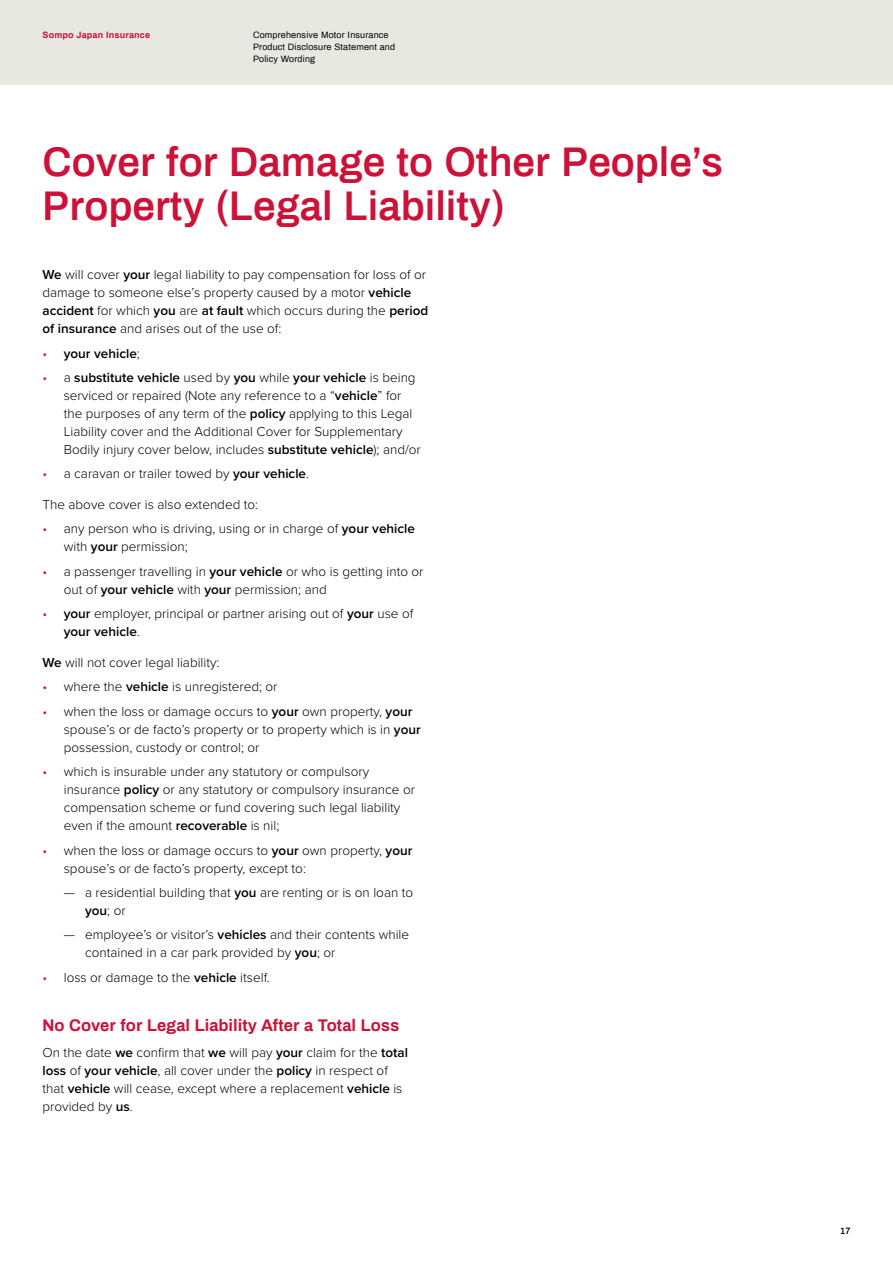
<style>
.page{position:relative;width:893px;height:1263px;background:#fff}
.page>*{position:absolute;margin:0;border:0;box-sizing:border-box;transform-origin:0 0}
.t1{font:600 40.5px/43.5px "Archivo";color:#cc1238}
.t2{font:700 16.5px "Archivo";color:#cc1238}
.t3{font:300 13.5px/18px "Proxima Nova";color:#000}
.t4{font:600 13.5px "Proxima Nova";color:#000}
.t5{font:9px/12px "Archivo";letter-spacing:.02em;color:#000}
.t6{font:700 9px "Archivo";letter-spacing:.02em;color:#cc1238}
.t7{font:600 9px "Archivo";color:#000}
.s1{font-weight:600}
.s2{font-weight:300;color:#cc1238}
.s3{font-weight:300}
.s4{color:#cc1238}
</style>
<div class="page">
<div style="left:0;top:0;width:893px;height:85px;background:#e8e8e3"></div>
<p class="t6" style="left:43px;top:29px;width:109px">Sompo Japan Insurance</p>
<p class="t5" style="left:253px;top:29px;width:144px">Comprehensive Motor Insurance<br>Product Disclosure Statement and<br>Policy Wording</p>
<h1 class="t1" style="left:43px;top:138px;width:682px">Cover for Damage to Other People’s<br>Property (Legal Liability)</h1>
<p class="t3" style="left:43px;top:265px;width:387px"><span class="s1">We</span> will cover <span class="s1">your</span> legal liability to pay compensation for loss of or damage to someone else’s property caused by a motor <span class="s1">vehicle accident</span> for which <span class="s1">you</span> are <span class="s1">at fault</span> which occurs during the <span class="s1">period of insurance</span> and arises out of the use of:</p>
<p class="t4" style="left:43px;top:343px;width:99px"><span class="s2">•</span> your vehicle<span class="s3">;</span></p>
<p class="t3" style="left:64px;top:368px;width:359px;text-indent:-21px"><span class="s4">•</span> a <span class="s1">substitute vehicle</span> used by <span class="s1">you</span> while <span class="s1">your vehicle</span> is being serviced or repaired (Note any reference to a “<span class="s1">vehicle</span>” for the purposes of any term of the <span class="s1">policy</span> applying to this Legal Liability cover and the Additional Cover for Supplementary Bodily injury cover below, includes <span class="s1">substitute vehicle</span>); and/or</p>
<p class="t3" style="left:43px;top:464px;width:268px"><span class="s4">•</span> a caravan or trailer towed by <span class="s1">your vehicle</span>.</p>
<p class="t3" style="left:43px;top:495px;width:217px">The above cover is also extended to:</p>
<p class="t3" style="left:64px;top:519px;width:353px;text-indent:-21px"><span class="s4">•</span> any person who is driving, using or in charge of <span class="s1">your vehicle </span>with <span class="s1">your</span> permission;</p>
<p class="t3" style="left:64px;top:562px;width:361px;text-indent:-21px"><span class="s4">•</span> a passenger travelling in <span class="s1">your vehicle</span> or who is getting into or out of <span class="s1">your vehicle</span> with <span class="s1">your</span> permission; and</p>
<p class="t3" style="left:64px;top:604px;width:351px;text-indent:-21px"><span class="s4">•</span> <span class="s1">your</span> employer, principal or partner arising out of <span class="s1">your</span> use of <span class="s1">your vehicle</span>.</p>
<p class="t3" style="left:43px;top:653px;width:179px"><span class="s1">We</span> will not cover legal liability:</p>
<p class="t3" style="left:43px;top:677px;width:237px"><span class="s4">•</span> where the <span class="s1">vehicle</span> is unregistered; or</p>
<p class="t3" style="left:64px;top:701px;width:359px;text-indent:-21px"><span class="s4">•</span> when the loss or damage occurs to <span class="s1">your</span> own property, <span class="s1">your </span>spouse’s or de facto’s property or to property which is in <span class="s1">your </span>possession, custody or control; or</p>
<p class="t3" style="left:64px;top:762px;width:353px;text-indent:-21px"><span class="s4">•</span> which is insurable under any statutory or compulsory insurance <span class="s1">policy</span> or any statutory or compulsory insurance or compensation scheme or fund covering such legal liability even if the amount <span class="s1">recoverable</span> is nil;</p>
<p class="t3" style="left:64px;top:840px;width:350px;text-indent:-21px"><span class="s4">•</span> when the loss or damage occurs to <span class="s1">your</span> own property, <span class="s1">your </span>spouse’s or de facto’s property, except to:</p>
<p class="t3" style="left:85px;top:883px;width:330px;text-indent:-21px">— a residential building that <span class="s1">you</span> are renting or is on loan to <span class="s1">you</span>; or</p>
<p class="t3" style="left:85px;top:925px;width:326px;text-indent:-21px">— employee’s or visitor’s <span class="s1">vehicles</span> and their contents while contained in a car park provided by <span class="s1">you</span>; or</p>
<p class="t3" style="left:43px;top:967px;width:229px"><span class="s4">•</span> loss or damage to the <span class="s1">vehicle</span> itself.</p>
<p class="t2" style="left:43px;top:1013px;width:358px">No Cover for Legal Liability After a Total Loss</p>
<p class="t3" style="left:43px;top:1043px;width:367px">On the date <span class="s1">we</span> confirm that <span class="s1">we</span> will pay <span class="s1">your</span> claim for the <span class="s1">total loss</span> of <span class="s1">your vehicle</span>, all cover under the <span class="s1">policy</span> in respect of that <span class="s1">vehicle</span> will cease, except where a replacement <span class="s1">vehicle</span> is provided by <span class="s1">us</span>.</p>
<p class="t7" style="left:840px;top:1224px;width:12px">17</p>
</div>
